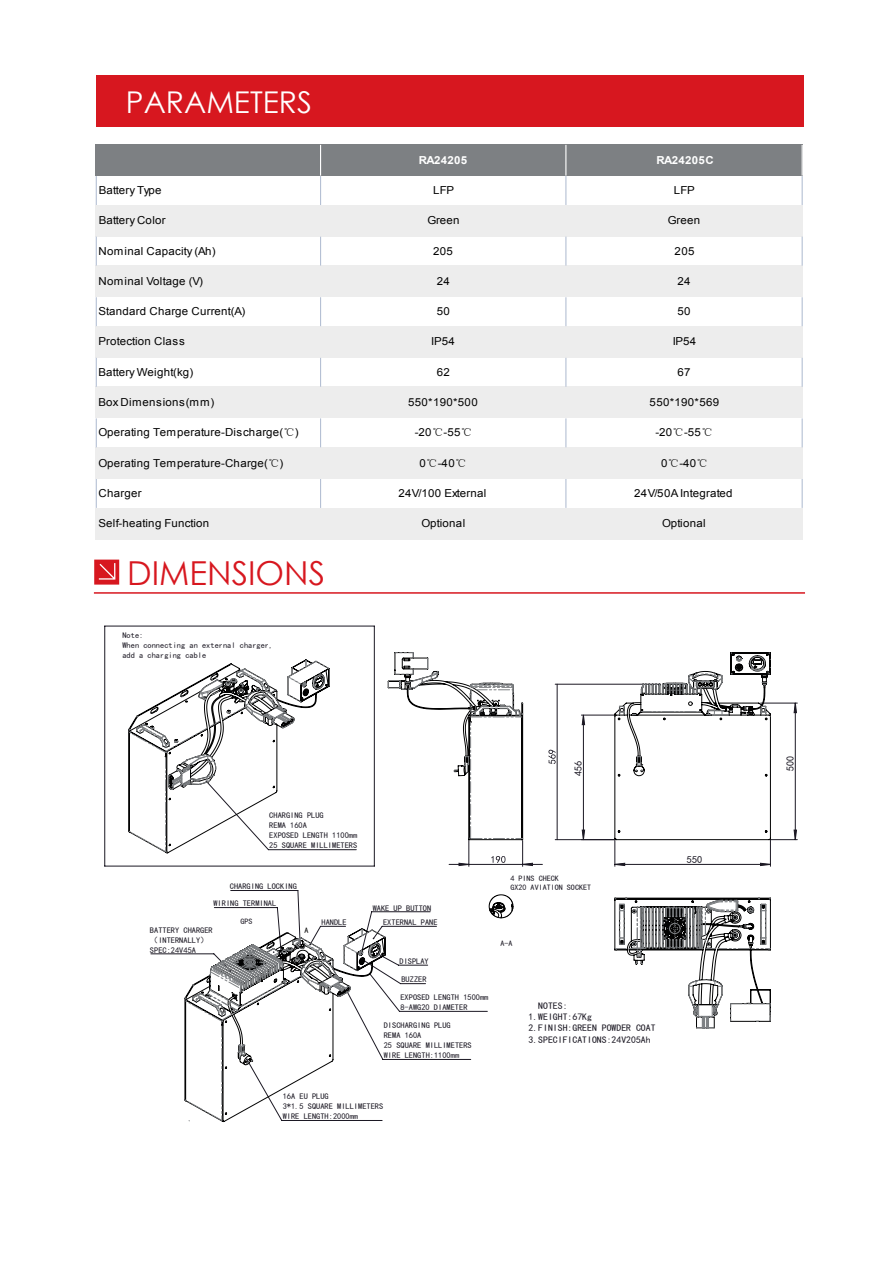
<style>
.page{position:relative;width:893px;height:1263px;background:#fff}
.page>*{position:absolute;margin:0;border:0;box-sizing:border-box;transform-origin:0 0}
.t1{font:33px "Century Gothic";color:#d7171f}
.t2{font:30px "Century Gothic";color:#fff}
.t3{font:10.95px "Arial";letter-spacing:.025em;color:#030303;scale:1.04 1}
.t4{font:700 10.95px "Arial";letter-spacing:.025em;color:#fff;scale:1.04 1}
.t5{font:10.95px "Arial";color:#030303;scale:1.04 1}
.t6{font:10.95px "Sim Sun";color:#030303;scale:1.04 1}
.t7{font:10.35px "Sim Hei";color:#1b1823}
.t8{font:10.05px "Sim Hei";color:#1b1823;scale:1.04 1}
.t9{font:9.45px/11.4px "Sim Hei";color:#1b1823;scale:1.04 1}
.t10{font:8.1px/10.1px "Sim Hei";color:#1b1823;scale:1.04 1}
.t11{font:7.8px/8.6px "Sim Hei";color:#1b1823;scale:1.04 1}
.t12{font:7.8px "Sim Hei";color:#030303;scale:1.04 1}
.s1{font-family:"Sim Sun"}
</style>
<div class="page">
<div style="left:96px;top:76px;width:708px;height:51px;background:#d7171f"></div>
<hr style="left:94px;top:592px;width:711px;height:2px;background:#d7171f">
<svg style="left:94px;top:560px;width:25px;height:25px"></svg>
<svg style="left:548px;top:750px;width:8px;height:14px"></svg>
<hr style="left:557px;top:684px;width:1px;height:156px;background:#1b1823">
<hr style="left:555px;top:684px;width:105px;height:1px;background:#1b1823">
<hr style="left:555px;top:839px;width:59px;height:1px;background:#1b1823">
<hr style="left:583px;top:715px;width:1px;height:125px;background:#1b1823">
<hr style="left:581px;top:715px;width:33px;height:1px;background:#1b1823">
<hr style="left:105px;top:626px;width:269px;height:1px;background:#1b1823">
<hr style="left:104px;top:626px;width:1px;height:240px;background:#1b1823">
<hr style="left:105px;top:866px;width:269px;height:1px;background:#1b1823">
<hr style="left:374px;top:626px;width:1px;height:240px;background:#1b1823">
<svg style="left:205px;top:780px;width:170px;height:114px"></svg>
<svg style="left:582px;top:715px;width:3px;height:10px"></svg>
<svg style="left:582px;top:830px;width:3px;height:9px"></svg>
<svg style="left:614px;top:652px;width:183px;height:214px"></svg>
<svg style="left:388px;top:652px;width:154px;height:214px"></svg>
<svg style="left:614px;top:898px;width:157px;height:131px"></svg>
<svg style="left:128px;top:659px;width:202px;height:194px"></svg>
<svg style="left:184px;top:894px;width:329px;height:228px"></svg>
<div style="left:96px;top:144px;width:225px;height:32px;background:#7d8083"></div>
<div style="left:320px;top:144px;width:246px;height:32px;background:#7d8083"></div>
<div style="left:565px;top:144px;width:238px;height:32px;background:#7d8083"></div>
<div style="left:96px;top:205px;width:225px;height:31px;background:#ededed"></div>
<div style="left:320px;top:205px;width:246px;height:31px;background:#ededed"></div>
<div style="left:565px;top:205px;width:238px;height:31px;background:#ededed"></div>
<div style="left:96px;top:266px;width:225px;height:31px;background:#ededed"></div>
<div style="left:320px;top:266px;width:246px;height:31px;background:#ededed"></div>
<div style="left:565px;top:266px;width:238px;height:31px;background:#ededed"></div>
<div style="left:96px;top:326px;width:225px;height:31px;background:#ededed"></div>
<div style="left:320px;top:326px;width:246px;height:31px;background:#ededed"></div>
<div style="left:565px;top:326px;width:238px;height:31px;background:#ededed"></div>
<div style="left:96px;top:387px;width:225px;height:31px;background:#ededed"></div>
<div style="left:320px;top:387px;width:246px;height:31px;background:#ededed"></div>
<div style="left:565px;top:387px;width:238px;height:31px;background:#ededed"></div>
<div style="left:96px;top:447px;width:225px;height:31px;background:#ededed"></div>
<div style="left:320px;top:447px;width:246px;height:31px;background:#ededed"></div>
<div style="left:565px;top:447px;width:238px;height:31px;background:#ededed"></div>
<div style="left:96px;top:508px;width:225px;height:31px;background:#ededed"></div>
<div style="left:320px;top:508px;width:246px;height:31px;background:#ededed"></div>
<div style="left:565px;top:508px;width:238px;height:31px;background:#ededed"></div>
<svg style="left:96px;top:176px;width:1px;height:29px"></svg>
<svg style="left:96px;top:237px;width:1px;height:29px"></svg>
<svg style="left:96px;top:297px;width:1px;height:29px"></svg>
<svg style="left:96px;top:358px;width:1px;height:29px"></svg>
<svg style="left:96px;top:418px;width:1px;height:29px"></svg>
<svg style="left:96px;top:479px;width:1px;height:29px"></svg>
<hr style="left:320px;top:145px;width:1px;height:31px;background:#fff">
<svg style="left:320px;top:176px;width:1px;height:29px"></svg>
<svg style="left:320px;top:237px;width:1px;height:29px"></svg>
<svg style="left:320px;top:297px;width:1px;height:29px"></svg>
<svg style="left:320px;top:358px;width:1px;height:29px"></svg>
<svg style="left:320px;top:418px;width:1px;height:29px"></svg>
<svg style="left:320px;top:479px;width:1px;height:29px"></svg>
<hr style="left:565px;top:145px;width:1px;height:31px;background:#fff">
<svg style="left:565px;top:176px;width:1px;height:29px"></svg>
<svg style="left:565px;top:237px;width:1px;height:29px"></svg>
<svg style="left:565px;top:297px;width:1px;height:29px"></svg>
<svg style="left:565px;top:358px;width:1px;height:29px"></svg>
<svg style="left:565px;top:418px;width:1px;height:29px"></svg>
<svg style="left:565px;top:479px;width:1px;height:29px"></svg>
<hr style="left:802px;top:145px;width:1px;height:31px;background:#fff">
<svg style="left:802px;top:176px;width:1px;height:29px"></svg>
<svg style="left:802px;top:237px;width:1px;height:29px"></svg>
<svg style="left:802px;top:297px;width:1px;height:29px"></svg>
<svg style="left:802px;top:358px;width:1px;height:29px"></svg>
<svg style="left:802px;top:418px;width:1px;height:29px"></svg>
<svg style="left:802px;top:479px;width:1px;height:29px"></svg>
<h2 class="t2" style="left:126px;top:82px;width:188px">PARAMETERS</h2>
<h3 class="t4" style="left:419px;top:153px;width:48px">RA24205</h3>
<h3 class="t4" style="left:656px;top:153px;width:56px">RA24205C</h3>
<h3 class="t5" style="left:99px;top:183px;width:62px">Battery Type</h3>
<h3 class="t3" style="left:433px;top:183px;width:22px">LFP</h3>
<h3 class="t3" style="left:674px;top:183px;width:22px">LFP</h3>
<h3 class="t3" style="left:99px;top:213px;width:66px">Battery Color</h3>
<h3 class="t3" style="left:427px;top:213px;width:33px">Green</h3>
<h3 class="t3" style="left:668px;top:213px;width:33px">Green</h3>
<h3 class="t3" style="left:99px;top:244px;width:114px">Nominal Capacity (Ah)</h3>
<h3 class="t3" style="left:433px;top:244px;width:21px">205</h3>
<h3 class="t3" style="left:675px;top:244px;width:21px">205</h3>
<h3 class="t3" style="left:99px;top:274px;width:102px">Nominal Voltage (V)</h3>
<h3 class="t3" style="left:437px;top:274px;width:14px">24</h3>
<h3 class="t3" style="left:677px;top:274px;width:14px">24</h3>
<h3 class="t3" style="left:99px;top:304px;width:142px">Standard Charge Current(A)</h3>
<h3 class="t3" style="left:437px;top:304px;width:14px">50</h3>
<h3 class="t3" style="left:677px;top:304px;width:14px">50</h3>
<h3 class="t3" style="left:99px;top:334px;width:84px">Protection Class</h3>
<h3 class="t3" style="left:431px;top:334px;width:24px">IP54</h3>
<h3 class="t3" style="left:673px;top:334px;width:24px">IP54</h3>
<h3 class="t3" style="left:99px;top:365px;width:93px">Battery Weight(kg)</h3>
<h3 class="t3" style="left:437px;top:365px;width:14px">62</h3>
<h3 class="t3" style="left:677px;top:365px;width:14px">67</h3>
<h3 class="t3" style="left:99px;top:395px;width:113px">Box Dimensions(mm)</h3>
<h3 class="t3" style="left:408px;top:395px;width:68px">550*190*500</h3>
<h3 class="t3" style="left:650px;top:395px;width:68px">550*190*569</h3>
<h3 class="t3" style="left:99px;top:425px;width:194px">Operating Temperature-Discharge( )</h3>
<h3 class="t3" style="left:99px;top:456px;width:179px">Operating Temperature-Charge( )</h3>
<h3 class="t3" style="left:420px;top:456px;width:47px">0 -40<span class="s1">℃</span></h3>
<h3 class="t3" style="left:661px;top:456px;width:47px">0 -40<span class="s1">℃</span></h3>
<h3 class="t3" style="left:99px;top:486px;width:43px">Charger</h3>
<h3 class="t3" style="left:398px;top:486px;width:86px">24V/100 External</h3>
<h3 class="t3" style="left:634px;top:486px;width:96px">24V/50AIntegrated</h3>
<h3 class="t3" style="left:99px;top:516px;width:108px">Self-heating Function</h3>
<h3 class="t3" style="left:421px;top:516px;width:44px">Optional</h3>
<h3 class="t3" style="left:662px;top:516px;width:44px">Optional</h3>
<h3 class="t6" style="left:283px;top:427px;width:13px">℃</h3>
<h3 class="t3" style="left:415px;top:425px;width:57px">-20<span class="s1">℃</span>-55<span class="s1">℃</span></h3>
<h3 class="t3" style="left:655px;top:425px;width:57px">-20<span class="s1">℃</span>-55<span class="s1">℃</span></h3>
<h3 class="t6" style="left:268px;top:457px;width:13px">℃</h3>
<h3 class="t6" style="left:426px;top:457px;width:13px">℃</h3>
<h3 class="t6" style="left:668px;top:457px;width:13px">℃</h3>
<h1 class="t1" style="left:127px;top:550px;width:199px">DIMENSIONS</h1>
<p class="t10" style="left:122px;top:630px;width:147px">Note:<br>When connecting an external charger, add a charging cable</p>
<p class="t7" style="left:573px;top:776px;width:17px;rotate:-90deg">456</p>
<p class="t7" style="left:785px;top:771px;width:17px;rotate:-90deg">500</p>
<p class="t10" style="left:269px;top:810px;width:86px">CHARGING PLUG<br>REMA 160A<br>EXPOSED LENGTH 1100mm<br>25 SQUARE MILLIMETERS</p>
<p class="t10" style="left:230px;top:881px;width:66px">CHARGING LOCKING</p>
<p class="t10" style="left:213px;top:898px;width:62px">WIRING TERMINAL</p>
<p class="t10" style="left:150px;top:925px;width:62px">BATTERY CHARGER（INTERNALLY）<br>SPEC:24V45A</p>
<p class="t11" style="left:240px;top:917px;width:13px">GPS</p>
<p class="t12" style="left:304px;top:926px;width:5px">A</p>
<p class="t10" style="left:321px;top:917px;width:26px">HANDLE</p>
<p class="t10" style="left:373px;top:903px;width:58px">WAKE UP BUTTON</p>
<p class="t10" style="left:383px;top:917px;width:54px">EXTERNAL PANE</p>
<p class="t10" style="left:399px;top:956px;width:30px">DISPLAY</p>
<p class="t10" style="left:401px;top:974px;width:26px">BUZZER</p>
<p class="t10" style="left:400px;top:992px;width:86px">EXPOSED LENGTH 1500mm<br>8-AWG20 DIAMETER</p>
<p class="t10" style="left:384px;top:1020px;width:86px">DISCHARGING PLUG<br>REMA 160A<br>25 SQUARE MILLIMETERS<br>WIRE LENGTH:1100mm</p>
<p class="t11" style="left:510px;top:874px;width:79px">4 PINS CHECK<br>GX20 AVIATION SOCKET</p>
<p class="t11" style="left:500px;top:939px;width:13px">A-A</p>
<p class="t9" style="left:528px;top:1000px;width:124px;text-indent:10px">NOTES:<br>1.WEIGHT:67Kg<br>2.FINISH:GREEN POWDER COAT<br>3.SPECIFICATIONS:24V205Ah</p>
<p class="t10" style="left:283px;top:1091px;width:98px">16A EU PLUG<br>3*1.5 SQUARE MILLIMETERS<br>WIRE LENGTH:2000mm</p>
<p class="t8" style="left:687px;top:854px;width:16px">550</p>
</div>
